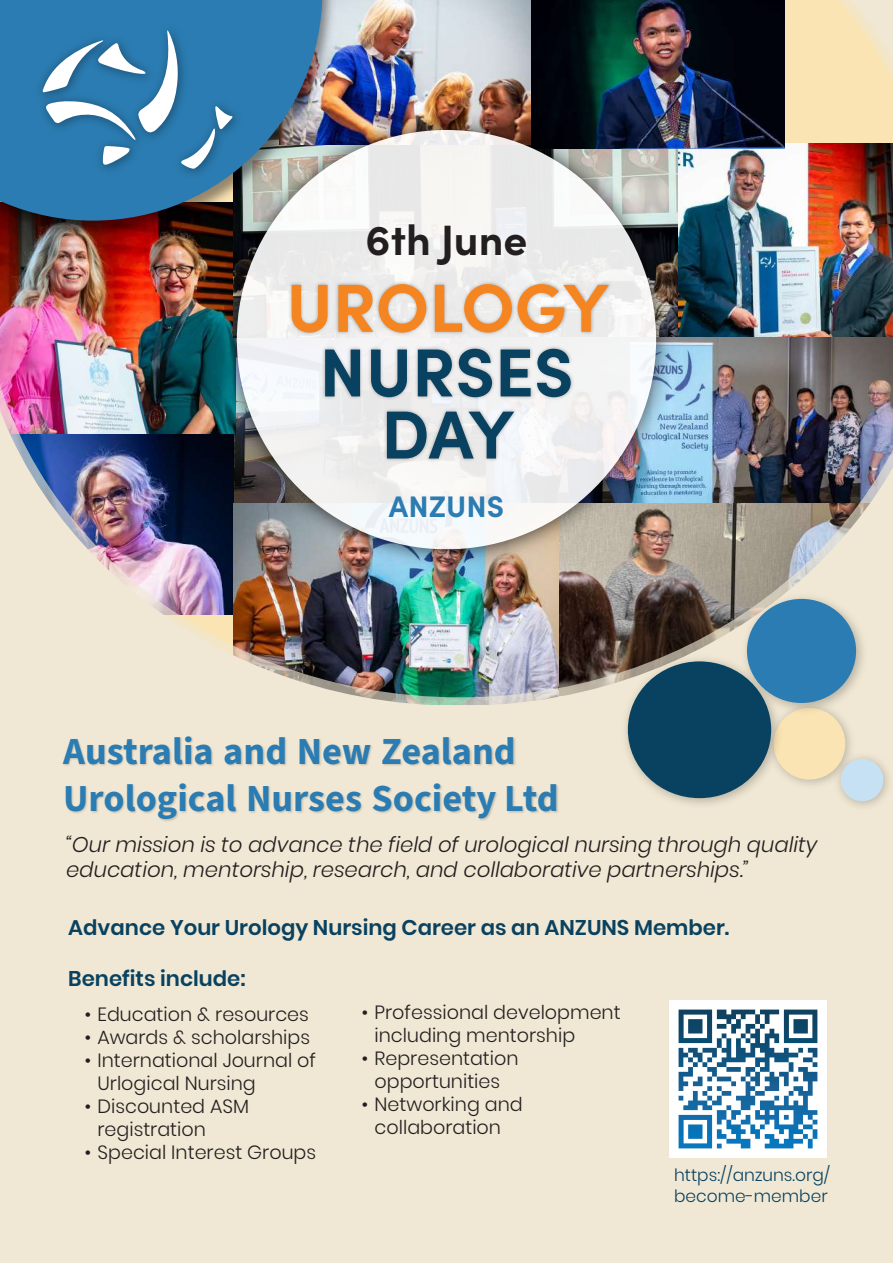
<style>
.page{position:relative;width:893px;height:1263px;background:#f0e8d4}
.page>*{position:absolute;margin:0;border:0;box-sizing:border-box;transform-origin:0 0}
.t1{font:700 68.1px/62.1px "Sofia Pro";color:#094260;text-align:center}
.t2{font:700 68.1px "Sofia Pro";color:#f58520}
.t3{font:700 42.45px "Sofia Pro";color:#231f20}
.t4{font:700 38.25px/46.8px "Source Sans 3";color:#2b7cb2}
.t5{font:700 29.7px "Sofia Pro";color:#2b7cb2}
.t6{font:italic 300 21.3px/25.5px "Poppins";color:#231f20}
.t7{font:600 21.3px "Poppins";color:#094260}
.t8{font:300 19.2px/23px "Poppins";color:#231f20}
.t9{font:300 16.95px/20.4px "Poppins";color:#094260}
</style>
<div class="page">
<svg style="left:163px;top:0;width:730px;height:706px;fill:#fae4b3"></svg>
<img style="left:682px;top:364px;width:211px;height:82px">
<img style="left:0;top:242px;width:234px;height:372px">
<img style="left:559px;top:446px;width:334px;height:250px">
<img style="left:682px;top:143px;width:211px;height:221px">
<img style="left:234px;top:575px;width:325px;height:129px">
<img style="left:340px;top:0;width:191px;height:104px">
<img style="left:531px;top:0;width:254px;height:148px">
<img style="left:63px;top:737px;width:495px;height:84px">
<img style="left:670px;top:1000px;width:157px;height:158px">
<img style="left:0;top:0;width:340px;height:242px">
<svg style="left:0;top:0;width:322px;height:221px;background:#2f74a3"></svg>
<div style="left:774px;top:708px;width:71px;height:72px;background:#fae4b3;border-radius:50%"></div>
<img style="left:829px;top:747px;width:59px;height:60px">
<div style="left:841px;top:759px;width:42px;height:42px;background:#c7e1f4;border-radius:50%"></div>
<img style="left:617px;top:651px;width:169px;height:154px">
<div style="left:628px;top:661px;width:143px;height:137px;background:#094260;border-radius:50%"></div>
<img style="left:736px;top:588px;width:135px;height:130px">
<div style="left:747px;top:599px;width:109px;height:104px;background:#2b7cb2;border-radius:50%"></div>
<div style="left:30px;top:18px;width:216px;height:166px;background:#2b7cb2"></div>
<svg style="left:43px;top:30px;width:190px;height:139px;background:#5090bb"></svg>
<img style="left:211px;top:104px;width:471px;height:471px">
<div style="left:237px;top:130px;width:419px;height:419px;background:#f3f4f2;border-radius:50%"></div>
<img style="left:259px;top:269px;width:375px;height:65px">
<img style="left:259px;top:334px;width:375px;height:62px">
<img style="left:259px;top:396px;width:375px;height:86px">
<h2 class="t3" style="left:366px;top:207px;width:163px">6th June</h2>
<h1 class="t2" style="left:286px;top:255px;width:324px">UROLOGY</h1>
<h1 class="t1" style="left:319px;top:336px;width:256px">NURSES<br>DAY</h1>
<h3 class="t5" style="left:389px;top:484px;width:117px">ANZUNS</h3>
<h3 class="t4" style="left:63px;top:728px;width:497px">Australia and New Zealand<br>Urological Nurses Society Ltd</h3>
<p class="t6" style="left:66px;top:832px;width:753px">“Our mission is to advance the field of urological nursing through quality education, mentorship, research, and collaborative partnerships.”</p>
<p class="t7" style="left:68px;top:915px;width:663px">Advance Your Urology Nursing Career as an ANZUNS Member.</p>
<p class="t7" style="left:68px;top:966px;width:179px">Benefits include:</p>
<p class="t8" style="left:85px;top:1003px;width:226px">• Education &amp; resources</p>
<p class="t8" style="left:85px;top:1026px;width:227px">• Awards &amp; scholarships</p>
<p class="t8" style="left:97px;top:1049px;width:220px;text-indent:-13px">• International Journal of<br>Urlogical Nursing</p>
<p class="t8" style="left:97px;top:1095px;width:153px;text-indent:-13px">• Discounted ASM registration</p>
<p class="t8" style="left:85px;top:1141px;width:233px">• Special Interest Groups</p>
<p class="t8" style="left:375px;top:1001px;width:248px;text-indent:-13px">• Professional development including mentorship</p>
<p class="t8" style="left:362px;top:1047px;width:158px;text-align:center">• Representation opportunities</p>
<p class="t8" style="left:362px;top:1093px;width:162px;text-align:center">• Networking and collaboration</p>
<p class="t9" style="left:674px;top:1165px;width:157px">https://anzuns.org/ become-member</p>
</div>
